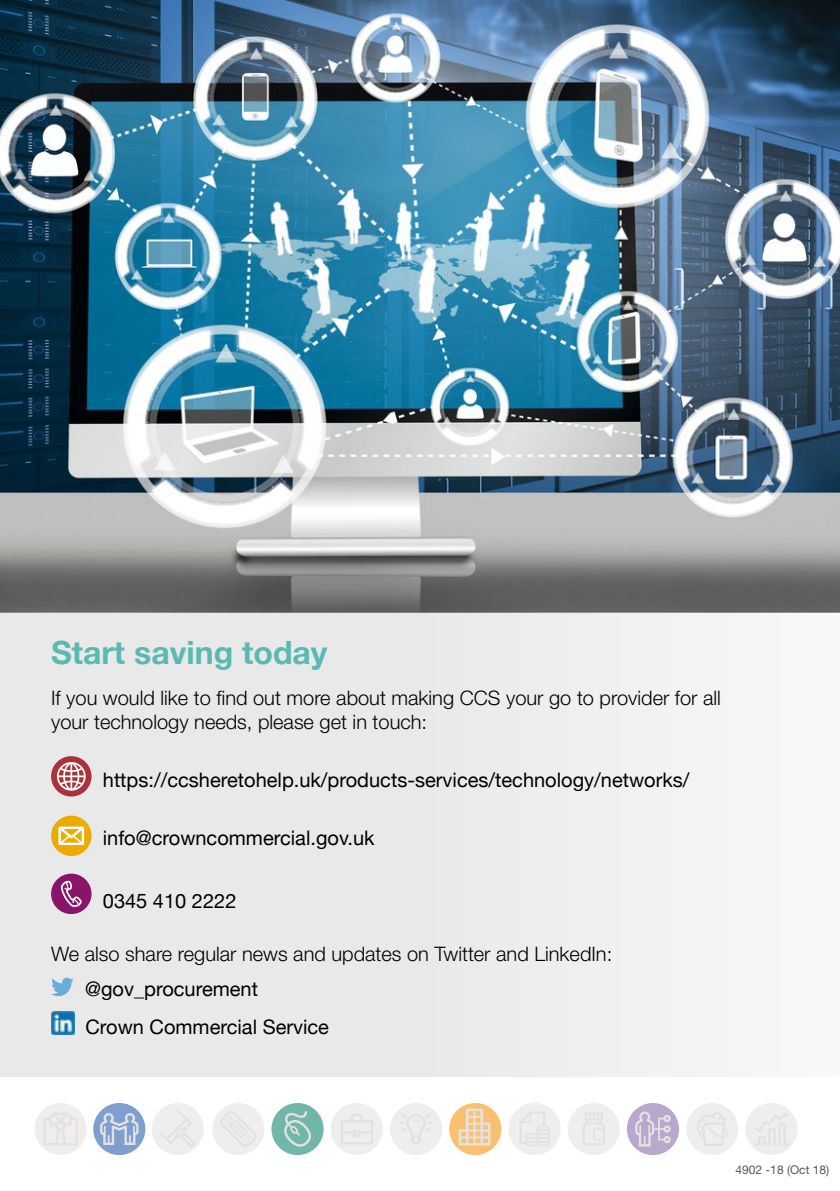
<style>
.page{position:relative;width:840px;height:1191px;background:#fff}
.page>*{position:absolute;margin:0;border:0;box-sizing:border-box;transform-origin:0 0}
.t1{font:700 32px "Helvetica Neue";color:#5bb9b3}
.t2{font:300 20px/24px "Helvetica Neue";color:#000}
.t3{font:20px/38.4px "Helvetica Neue";color:#000}
.t4{font:12px "Helvetica Neue LT";color:#58585a}
</style>
<div class="page">
<div style="left:0;top:613px;width:839px;height:464px;background:#e9e9ea"></div>
<div style="left:51px;top:756px;width:40px;height:40px;background:#a93339;border-radius:50%"></div>
<svg style="left:57px;top:762px;width:29px;height:28px"></svg>
<div style="left:51px;top:815px;width:40px;height:41px;background:#edaa00;border-radius:50%"></div>
<svg style="left:58px;top:826px;width:26px;height:19px"></svg>
<div style="left:51px;top:873px;width:40px;height:41px;background:#89146a;border-radius:50%"></div>
<svg style="left:61px;top:880px;width:21px;height:27px"></svg>
<svg style="left:51px;top:977px;width:23px;height:19px"></svg>
<img style="left:51px;top:1011px;width:23px;height:23px">
<div style="left:271px;top:1103px;width:52px;height:52px;background:#71b6a9;border-radius:50%"></div>
<div style="left:330px;top:1103px;width:52px;height:52px;background:#f0eeed;border-radius:50%"></div>
<div style="left:390px;top:1103px;width:52px;height:52px;background:#f0eeed;border-radius:50%"></div>
<div style="left:449px;top:1103px;width:52px;height:52px;background:#fac070;border-radius:50%"></div>
<div style="left:508px;top:1103px;width:52px;height:52px;background:#f0eeed;border-radius:50%"></div>
<div style="left:567px;top:1103px;width:52px;height:52px;background:#f0eeed;border-radius:50%"></div>
<div style="left:626px;top:1103px;width:52px;height:52px;background:#baa7cd;border-radius:50%"></div>
<div style="left:685px;top:1103px;width:52px;height:52px;background:#f0eeed;border-radius:50%"></div>
<div style="left:745px;top:1103px;width:52px;height:52px;background:#f0eeed;border-radius:50%"></div>
<div style="left:35px;top:1103px;width:52px;height:52px;background:#f0eeed;border-radius:50%"></div>
<div style="left:152px;top:1103px;width:52px;height:52px;background:#f0eeed;border-radius:50%"></div>
<div style="left:212px;top:1103px;width:52px;height:52px;background:#f0eeed;border-radius:50%"></div>
<svg style="left:341px;top:1114px;width:32px;height:30px"></svg>
<svg style="left:400px;top:1114px;width:32px;height:30px"></svg>
<svg style="left:520px;top:1112px;width:29px;height:34px"></svg>
<svg style="left:583px;top:1113px;width:21px;height:32px"></svg>
<svg style="left:635px;top:1111px;width:35px;height:35px"></svg>
<svg style="left:754px;top:1113px;width:35px;height:32px"></svg>
<svg style="left:697px;top:1112px;width:30px;height:34px"></svg>
<svg style="left:44px;top:1113px;width:33px;height:32px"></svg>
<svg style="left:220px;top:1111px;width:36px;height:36px"></svg>
<svg style="left:161px;top:1111px;width:34px;height:36px"></svg>
<svg style="left:284px;top:1111px;width:27px;height:36px"></svg>
<div style="left:93px;top:1103px;width:52px;height:52px;background:#7f9fcf;border-radius:50%"></div>
<svg style="left:100px;top:1113px;width:38px;height:32px"></svg>
<svg style="left:458px;top:1108px;width:32px;height:37px"></svg>
<img style="left:0;top:0;width:839px;height:612px">
<h1 class="t1" style="left:51px;top:627px;width:278px">Start saving today</h1>
<p class="t2" style="left:51px;top:685px;width:671px">If you would like to find out more about making CCS your go to provider for all your technology needs, please get in touch:</p>
<p class="t3" style="left:103px;top:761px;width:587px">https://ccsheretohelp.uk/products-services/technology/networks/</p>
<p class="t3" style="left:103px;top:819px;width:273px">info@crowncommercial.gov.uk</p>
<p class="t3" style="left:103px;top:883px;width:135px">0345 410 2222</p>
<p class="t2" style="left:51px;top:941px;width:562px">We also share regular news and updates on Twitter and LinkedIn:</p>
<p class="t3" style="left:85px;top:971px;width:245px">@gov_procurement<br>Crown Commercial Service</p>
<p class="t4" style="left:735px;top:1162px;width:95px">4902 -18 (Oct 18)</p>
</div>
